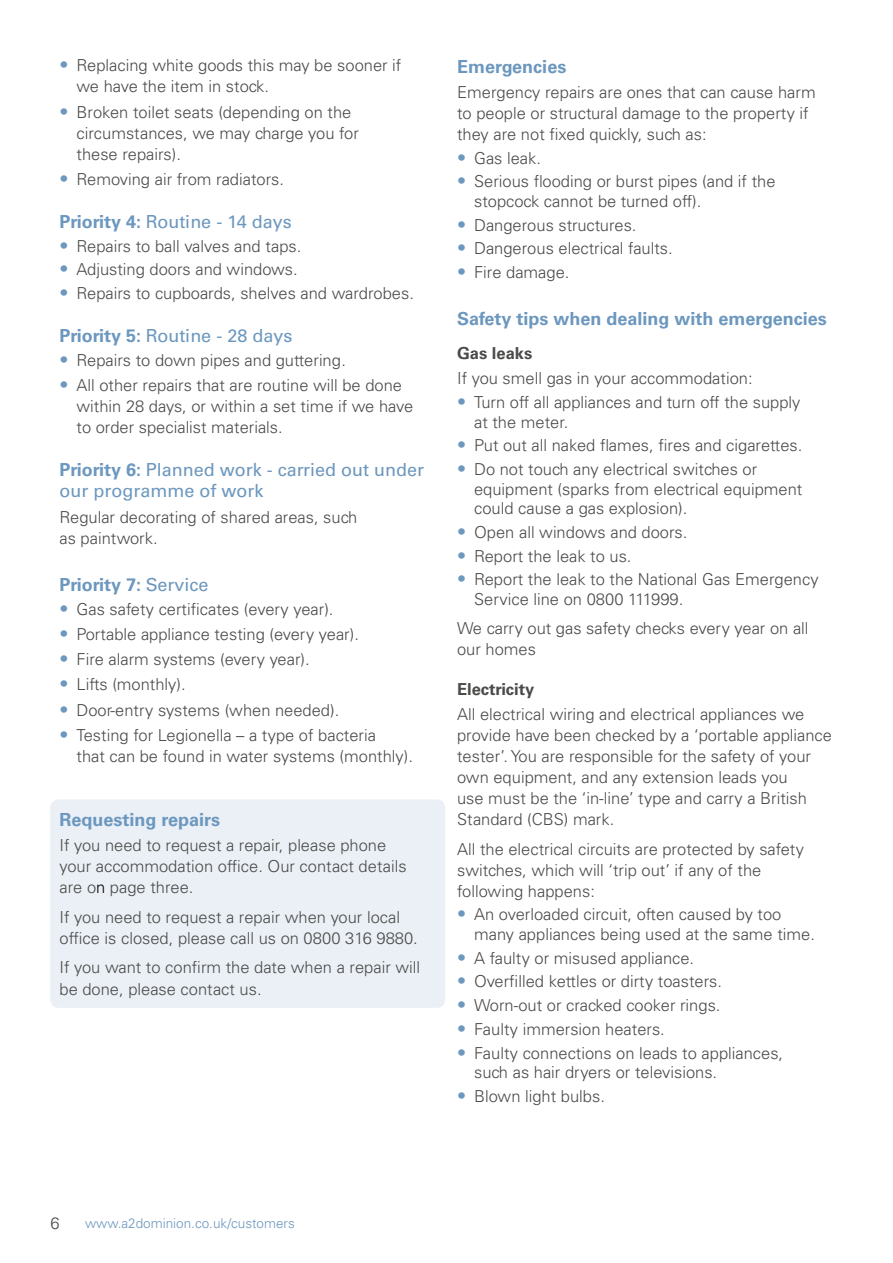
<style>
.page{position:relative;width:893px;height:1263px;background:#fff}
.page>*{position:absolute;margin:0;border:0;box-sizing:border-box;transform-origin:0 0}
.t1{font:18px/21.6px "Univers LT Std";color:#6c97be}
.t2{font:700 18px "Univers LT Std";color:#6c97be}
.t3{font:300 16.5px/21px "Univers LT Std";color:#4a4a49}
.t4{font:700 16.5px "Univers LT Std";color:#4a4a49}
.t5{font:300 13.5px "Univers LT Std";color:#6c97be}
.s1{font-size:18px;color:#6c97be}
.s2{font-weight:700}
.s3{font-weight:400}
.s4{color:#000}
</style>
<div class="page">
<div style="left:50px;top:799px;width:395px;height:209px;background:#eaf0f6;border-radius:9px"></div>
<p class="t3" style="left:77px;top:55px;width:326px;text-indent:-17px"><span class="s1">•</span> Replacing white goods this may be sooner if we have the item in stock.</p>
<p class="t3" style="left:77px;top:101px;width:284px;text-indent:-17px"><span class="s1">•</span> Broken toilet seats (depending on the circumstances, we may charge you for these repairs).</p>
<p class="t3" style="left:60px;top:169px;width:226px"><span class="s1">•</span> Removing air from radiators.</p>
<p class="t1" style="left:60px;top:211px;width:234px"><span class="s2">Priority 4:</span> Routine - 14 days</p>
<p class="t3" style="left:60px;top:235px;width:243px"><span class="s1">•</span> Repairs to ball valves and taps.</p>
<p class="t3" style="left:60px;top:259px;width:240px"><span class="s1">•</span> Adjusting doors and windows.</p>
<p class="t3" style="left:60px;top:283px;width:356px"><span class="s1">•</span> Repairs to cupboards, shelves and wardrobes.</p>
<p class="t1" style="left:60px;top:325px;width:234px"><span class="s2">Priority 5:</span> Routine - 28 days</p>
<p class="t3" style="left:60px;top:349px;width:288px"><span class="s1">•</span> Repairs to down pipes and guttering.</p>
<p class="t3" style="left:77px;top:375px;width:338px;text-indent:-17px"><span class="s1">•</span> All other repairs that are routine will be done within 28 days, or within a set time if we have to order specialist materials.</p>
<p class="t1" style="left:60px;top:459px;width:366px"><span class="s2">Priority 6:</span> Planned work - carried out under our programme of work</p>
<p class="t3" style="left:60px;top:506px;width:299px">Regular decorating of shared areas, such as paintwork.</p>
<p class="t2" style="left:60px;top:574px;width:150px">Priority 7: <span class="s3">Service</span></p>
<p class="t3" style="left:60px;top:598px;width:275px"><span class="s1">•</span> Gas safety certificates (every year).</p>
<p class="t3" style="left:60px;top:623px;width:301px"><span class="s1">•</span> Portable appliance testing (every year).</p>
<p class="t3" style="left:60px;top:649px;width:252px"><span class="s1">•</span> Fire alarm systems (every year).</p>
<p class="t3" style="left:60px;top:674px;width:128px"><span class="s1">•</span> Lifts (monthly).</p>
<p class="t3" style="left:60px;top:699px;width:281px"><span class="s1">•</span> Door-entry systems (when needed).</p>
<p class="t3" style="left:77px;top:724px;width:338px;text-indent:-17px"><span class="s1">•</span> Testing for Legionella – a type of bacteria<br>that can be found in water systems (monthly).</p>
<p class="t2" style="left:60px;top:809px;width:162px">Requesting repairs</p>
<p class="t3" style="left:60px;top:835px;width:349px">If you need to request a repair, please phone your accommodation office. Our contact details are o<span class="s4">n</span> page three.</p>
<p class="t3" style="left:60px;top:906px;width:360px">If you need to request a repair when your local office is closed, please call us on 0800 316 9880.</p>
<p class="t3" style="left:60px;top:957px;width:362px;line-height:21.6px">If you want to confirm the date when a repair will be done, please contact us.</p>
<p class="t2" style="left:457px;top:56px;width:111px">Emergencies</p>
<p class="t3" style="left:457px;top:81px;width:360px">Emergency repairs are ones that can cause harm to people or structural damage to the property if they are not fixed quickly, such as:</p>
<p class="t3" style="left:457px;top:147px;width:85px"><span class="s1">•</span> Gas leak.</p>
<p class="t3" style="left:474px;top:172px;width:303px;line-height:19.5px;text-indent:-17px"><span class="s1">•</span> Serious flooding or burst pipes (and if the stopcock cannot be turned off).</p>
<p class="t3" style="left:457px;top:214px;width:181px"><span class="s1">•</span> Dangerous structures.</p>
<p class="t3" style="left:457px;top:238px;width:217px"><span class="s1">•</span> Dangerous electrical faults.</p>
<p class="t3" style="left:457px;top:262px;width:114px"><span class="s1">•</span> Fire damage.</p>
<p class="t2" style="left:457px;top:308px;width:371px">Safety tips when dealing with emergencies</p>
<p class="t4" style="left:457px;top:343px;width:77px">Gas leaks</p>
<p class="t3" style="left:457px;top:368px;width:297px">If you smell gas in your accommodation:</p>
<p class="t3" style="left:474px;top:392px;width:328px;line-height:19.5px;text-indent:-17px"><span class="s1">•</span> Turn off all appliances and turn off the supply at the meter.</p>
<p class="t3" style="left:457px;top:435px;width:347px"><span class="s1">•</span> Put out all naked flames, fires and cigarettes.</p>
<p class="t3" style="left:474px;top:459px;width:330px;line-height:19.5px;text-indent:-17px"><span class="s1">•</span> Do not touch any electrical switches or equipment (sparks from electrical equipment could cause a gas explosion).</p>
<p class="t3" style="left:457px;top:521px;width:232px"><span class="s1">•</span> Open all windows and doors.</p>
<p class="t3" style="left:457px;top:545px;width:176px"><span class="s1">•</span> Report the leak to us.</p>
<p class="t3" style="left:474px;top:570px;width:346px;line-height:19.5px;text-indent:-17px"><span class="s1">•</span> Report the leak to the National Gas Emergency<br>Service line on 0800 111999.</p>
<p class="t3" style="left:457px;top:618px;width:353px">We carry out gas safety checks every year on all our homes</p>
<p class="t4" style="left:457px;top:679px;width:79px">Electricity</p>
<p class="t3" style="left:457px;top:704px;width:376px">All electrical wiring and electrical appliances we provide have been checked by a ‘portable appliance tester’. You are responsible for the safety of your own equipment, and any extension leads you<br>use must be the ‘in-line’ type and carry a British Standard (CBS) mark.</p>
<p class="t3" style="left:457px;top:838px;width:348px">All the electrical circuits are protected by safety switches, which will ‘trip out’ if any of the following happens:</p>
<p class="t3" style="left:474px;top:905px;width:342px;line-height:19.5px;text-indent:-17px"><span class="s1">•</span> An overloaded circuit, often caused by too many appliances being used at the same time.</p>
<p class="t3" style="left:457px;top:947px;width:239px"><span class="s1">•</span> A faulty or misused appliance.</p>
<p class="t3" style="left:457px;top:971px;width:266px"><span class="s1">•</span> Overfilled kettles or dirty toasters.</p>
<p class="t3" style="left:457px;top:995px;width:265px"><span class="s1">•</span> Worn-out or cracked cooker rings.</p>
<p class="t3" style="left:457px;top:1018px;width:209px"><span class="s1">•</span> Faulty immersion heaters.</p>
<p class="t3" style="left:474px;top:1043px;width:311px;line-height:19.5px;text-indent:-17px"><span class="s1">•</span> Faulty connections on leads to appliances, such as hair dryers or televisions.</p>
<p class="t3" style="left:457px;top:1085px;width:149px"><span class="s1">•</span> Blown light bulbs.</p>
<p class="t3" style="left:50px;top:1212px;width:11px">6</p>
<p class="t5" style="left:85px;top:1215px;width:211px">www.a2dominion.co.uk/customers</p>
</div>
